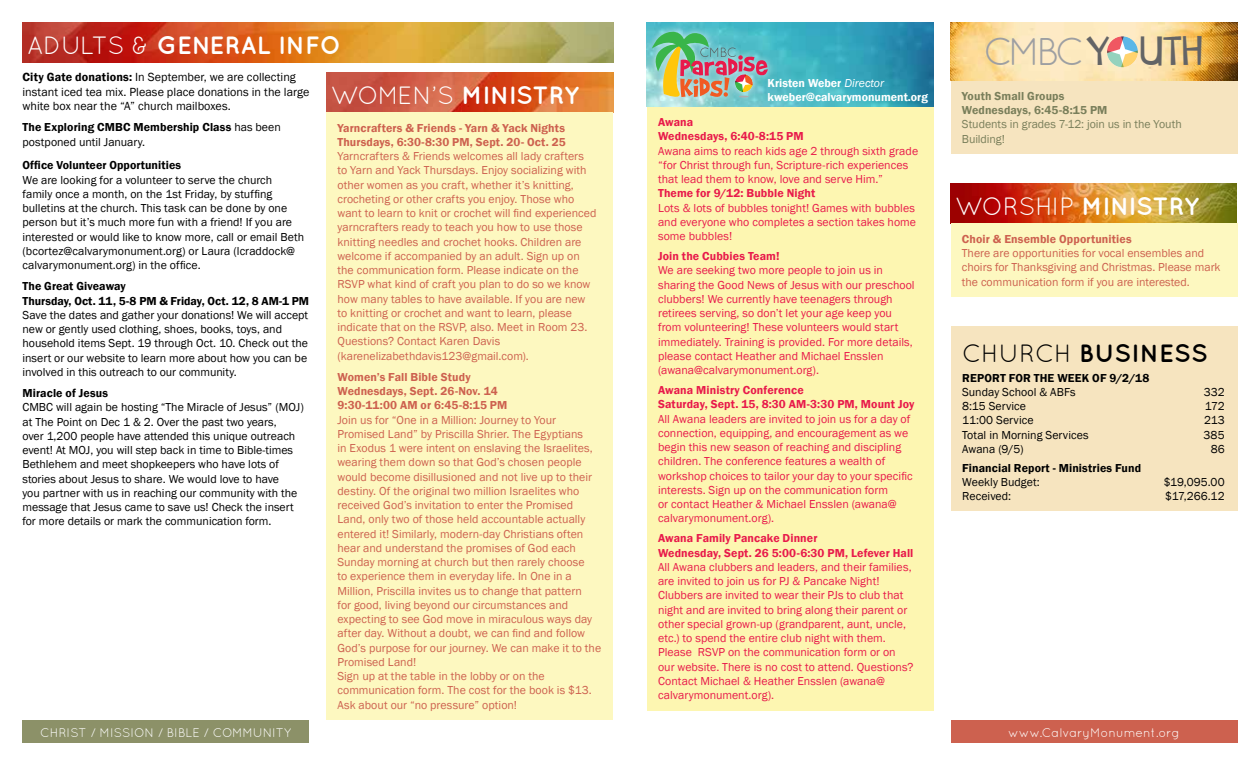
<style>
.page{position:relative;width:1260px;height:765px;background:#fff}
.page>*{position:absolute;margin:0;border:0;box-sizing:border-box;transform-origin:0 0}
.t1{font:38.62px "Quicksand";color:#9d9fa2}
.t2{font:700 25px "Quicksand";color:#fff}
.t3{font:700 25px "Quicksand";letter-spacing:.015em;color:#000}
.t4{font:12.5px "Quicksand";color:#fff}
.t5{font:12.12px/14.5px "Franklin Gothic";color:#000}
.t6{font:11.88px/14.2px "Franklin Gothic";color:#cd614f}
.t7{font:11.88px/14.2px "Franklin Gothic";color:#e81a4b}
.t8{font:11.88px/14.2px "Franklin Gothic";color:#000}
.t9{font:600 11.88px/14.2px "Franklin Gothic";letter-spacing:.01em;color:#000}
.t10{font:600 11.88px/14.2px "Franklin Gothic";letter-spacing:.01em;color:#e81a4b}
.t11{font:600 11.88px/14.2px "Franklin Gothic";letter-spacing:.01em;color:#cd614f}
.t12{font:11.88px/14.2px "Franklin Gothic";letter-spacing:-.005em;color:#7a7f5b}
.t13{font:600 11.88px/14.2px "Franklin Gothic";color:#fff}
.t14{font:600 11.88px/14.2px "Franklin Gothic";letter-spacing:.01em;color:#7a7f5b}
.s1{font-weight:400}
.s2{font-weight:600}
.s3{font-weight:400;font-style:italic}
.s4{font-family:"bangwhackpow";font-size:41.38px;color:#636466}
</style>
<div class="page">
<img style="left:22px;top:22px;width:591px;height:40px">
<div style="left:22px;top:720px;width:287px;height:22px;background:#8c9168"></div>
<div style="left:951px;top:720px;width:287px;height:22px;background:#cd614f"></div>
<div style="left:951px;top:80px;width:287px;height:74px;background:#f6e4bf"></div>
<img style="left:951px;top:22px;width:287px;height:59px">
<svg style="left:1107px;top:36px;width:31px;height:31px"></svg>
<img style="left:951px;top:184px;width:286px;height:39px">
<div style="left:951px;top:223px;width:287px;height:74px;background:#fdf8c0"></div>
<img style="left:326px;top:73px;width:287px;height:39px">
<div style="left:326px;top:112px;width:287px;height:608px;background:#fdf8c0"></div>
<div style="left:951px;top:327px;width:287px;height:184px;background:#f6e4bf"></div>
<div style="left:647px;top:107px;width:287px;height:603px;background:#fdf6b1"></div>
<img style="left:647px;top:22px;width:287px;height:85px">
<div style="left:645px;top:24px;width:130px;height:81px;background:#fff;opacity:.75"></div>
<img style="left:652px;top:27px;width:116px;height:75px">
<h2 class="t2" style="left:27px;top:30px;width:316px"><span class="s1">ADULTS &amp;</span> GENERAL INFO</h2>
<p class="t5" style="left:22px;top:70px;width:288px"><span class="s2">City Gate donations:</span> In September, we are collecting instant iced tea mix. Please place donations in the large white box near the “A” church mailboxes.</p>
<p class="t9" style="left:22px;top:120px;width:260px">The Exploring CMBC Membership Class <span class="s1">has been postponed until January.</span></p>
<p class="t9" style="left:22px;top:158px;width:160px">Office Volunteer Opportunities</p>
<p class="t8" style="left:22px;top:173px;width:283px">We are looking for a volunteer to serve the church family once a month, on the 1st Friday, by stuffing bulletins at the church. This task can be done by one person but it’s much more fun with a friend! If you are interested or would like to know more, call or email Beth (bcortez@calvarymonument.org) or Laura (lcraddock@ calvarymonument.org) in the office.</p>
<p class="t9" style="left:22px;top:279px;width:288px">The Great Giveaway<br>Thursday, Oct. 11, 5-8 PM &amp; Friday, Oct. 12, 8 AM-1 PM</p>
<p class="t8" style="left:22px;top:308px;width:287px">Save the dates and gather your donations! We will accept new or gently used clothing, shoes, books, toys, and household items Sept. 19 through Oct. 10. Check out the insert or our website to learn more about how you can be involved in this outreach to our community.</p>
<p class="t9" style="left:22px;top:386px;width:87px">Miracle of Jesus</p>
<p class="t8" style="left:22px;top:401px;width:283px">CMBC will again be hosting “The Miracle of Jesus” (MOJ) at The Point on Dec 1 &amp; 2. Over the past two years,<br>over 1,200 people have attended this unique outreach event! At MOJ, you will step back in time to Bible-times Bethlehem and meet shopkeepers who have lots of stories about Jesus to share. We would love to have<br>you partner with us in reaching our community with the message that Jesus came to save us! Check the insert for more details or mark the communication form.</p>
<h2 class="t2" style="left:331px;top:80px;width:250px"><span class="s1">WOMEN’S</span> MINISTRY</h2>
<p class="t11" style="left:338px;top:121px;width:230px">Yarncrafters &amp; Friends - Yarn &amp; Yack Nights<br>Thursdays, 6:30-8:30 PM, Sept. 20- Oct. 25</p>
<p class="t6" style="left:338px;top:149px;width:261px">Yarncrafters &amp; Friends welcomes all lady crafters to Yarn and Yack Thursdays. Enjoy socializing with other women as you craft, whether it’s knitting, crocheting or other crafts you enjoy. Those who want to learn to knit or crochet will find experienced yarncrafters ready to teach you how to use those knitting needles and crochet hooks. Children are welcome if accompanied by an adult. Sign up on the communication form. Please indicate on the RSVP what kind of craft you plan to do so we know how many tables to have available. If you are new to knitting or crochet and want to learn, please indicate that on the RSVP, also. Meet in Room 23.<br>Questions? Contact Karen Davis (karenelizabethdavis123@gmail.com).</p>
<p class="t11" style="left:338px;top:370px;width:171px">Women’s Fall Bible Study<br>Wednesdays, Sept. 26-Nov. 14<br>9:30-11:00 AM or 6:45-8:15 PM</p>
<p class="t6" style="left:338px;top:413px;width:265px">Join us for “One in a Million: Journey to Your Promised Land” by Priscilla Shrier. The Egyptians<br>in Exodus 1 were intent on enslaving the Israelites, wearing them down so that God’s chosen people would become disillusioned and not live up to their destiny. Of the original two million Israelites who received God’s invitation to enter the Promised Land, only two of those held accountable actually entered it! Similarly, modern-day Christians often hear and understand the promises of God each Sunday morning at church but then rarely choose<br>to experience them in everyday life. In One in a Million, Priscilla invites us to change that pattern<br>for good, living beyond our circumstances and expecting to see God move in miraculous ways day after day. Without a doubt, we can find and follow God’s purpose for our journey. We can make it to the Promised Land!<br>Sign up at the table in the lobby or on the communication form. The cost for the book is $13.<br>Ask about our “no pressure” option!</p>
<p class="t13" style="left:768px;top:76px;width:162px">Kristen Weber <span class="s3">Director </span>kweber@calvarymonument.org</p>
<p class="t10" style="left:658px;top:115px;width:147px">Awana<br>Wednesdays, 6:40-8:15 PM</p>
<p class="t7" style="left:658px;top:144px;width:262px">Awana aims to reach kids age 2 through sixth grade “for Christ through fun, Scripture-rich experiences that lead them to know, love and serve Him.”</p>
<p class="t10" style="left:658px;top:186px;width:159px">Theme for 9/12: Bubble Night</p>
<p class="t7" style="left:658px;top:201px;width:259px;text-align:justify">Lots &amp; lots of bubbles tonight! Games with bubbles and everyone who completes a section takes home some bubbles!</p>
<p class="t10" style="left:658px;top:249px;width:123px">Join the Cubbies Team!</p>
<p class="t7" style="left:658px;top:264px;width:258px">We are seeking two more people to join us in sharing the Good News of Jesus with our preschool clubbers! We currently have teenagers through retirees serving, so don’t let your age keep you from volunteering! These volunteers would start immediately. Training is provided. For more details, please contact Heather and Michael Ensslen (awana@calvarymonument.org).</p>
<p class="t10" style="left:658px;top:383px;width:258px">Awana Ministry Conference<br>Saturday, Sept. 15, 8:30 AM-3:30 PM, Mount Joy</p>
<p class="t7" style="left:658px;top:412px;width:256px">All Awana leaders are invited to join us for a day of connection, equipping, and encouragement as we begin this new season of reaching and discipling children. The conference features a wealth of workshop choices to tailor your day to your specific interests. Sign up on the communication form<br>or contact Heather &amp; Michael Ensslen (awana@ calvarymonument.org).</p>
<p class="t10" style="left:658px;top:531px;width:257px">Awana Family Pancake Dinner<br>Wednesday, Sept. 26 5:00-6:30 PM, Lefever Hall</p>
<p class="t7" style="left:658px;top:560px;width:257px">All Awana clubbers and leaders, and their families, are invited to join us for PJ &amp; Pancake Night!<br>Clubbers are invited to wear their PJs to club that night and are invited to bring along their parent or other special grown-up (grandparent, aunt, uncle, etc.) to spend the entire club night with them.<br>Please RSVP on the communication form or on our website. There is no cost to attend. Questions?<br>Contact Michael &amp; Heather Ensslen (awana@ calvarymonument.org).</p>
<h1 class="t1" style="left:983px;top:30px;width:221px">CMBC<span class="s4">Y UTH</span></h1>
<p class="t14" style="left:962px;top:89px;width:147px">Youth Small Groups<br>Wednesdays, 6:45-8:15 PM</p>
<p class="t12" style="left:962px;top:117px;width:221px">Students in grades 7-12: join us in the Youth<br>Building!</p>
<h2 class="t2" style="left:955px;top:191px;width:245px"><span class="s1">WORSHIP</span> MINISTRY</h2>
<p class="t11" style="left:962px;top:232px;width:171px">Choir &amp; Ensemble Opportunities</p>
<p class="t6" style="left:962px;top:246px;width:260px">There are opportunities for vocal ensembles and choirs for Thanksgiving and Christmas. Please mark the communication form if you are interested.</p>
<h2 class="t3" style="left:962px;top:338px;width:247px"><span class="s1">CHURCH</span> BUSINESS</h2>
<p class="t9" style="left:962px;top:371px;width:189px">REPORT FOR THE WEEK OF 9/2/18</p>
<p class="t8" style="left:962px;top:385px;width:115px">Sunday School &amp; ABFs</p>
<p class="t8" style="left:1204px;top:385px;width:22px">332</p>
<p class="t8" style="left:962px;top:399px;width:65px">8:15 Service</p>
<p class="t8" style="left:1205px;top:399px;width:21px">172</p>
<p class="t8" style="left:962px;top:413px;width:73px">11:00 Service</p>
<p class="t8" style="left:1204px;top:413px;width:22px">213</p>
<p class="t8" style="left:962px;top:428px;width:128px">Total in Morning Services</p>
<p class="t8" style="left:1204px;top:428px;width:23px">385</p>
<p class="t8" style="left:962px;top:442px;width:63px">Awana (9/5)</p>
<p class="t8" style="left:1211px;top:442px;width:15px">86</p>
<p class="t9" style="left:962px;top:461px;width:180px">Financial Report - Ministries Fund</p>
<p class="t8" style="left:962px;top:475px;width:79px">Weekly Budget:</p>
<p class="t8" style="left:1164px;top:475px;width:62px">$19,095.00</p>
<p class="t8" style="left:962px;top:489px;width:51px">Received:</p>
<p class="t8" style="left:1165px;top:489px;width:61px">$17,266.12</p>
<p class="t4" style="left:40px;top:726px;width:253px">CHRIST / MISSION / BIBLE / COMMUNITY</p>
<p class="t4" style="left:1008px;top:726px;width:173px">www.CalvaryMonument.org</p>
</div>
